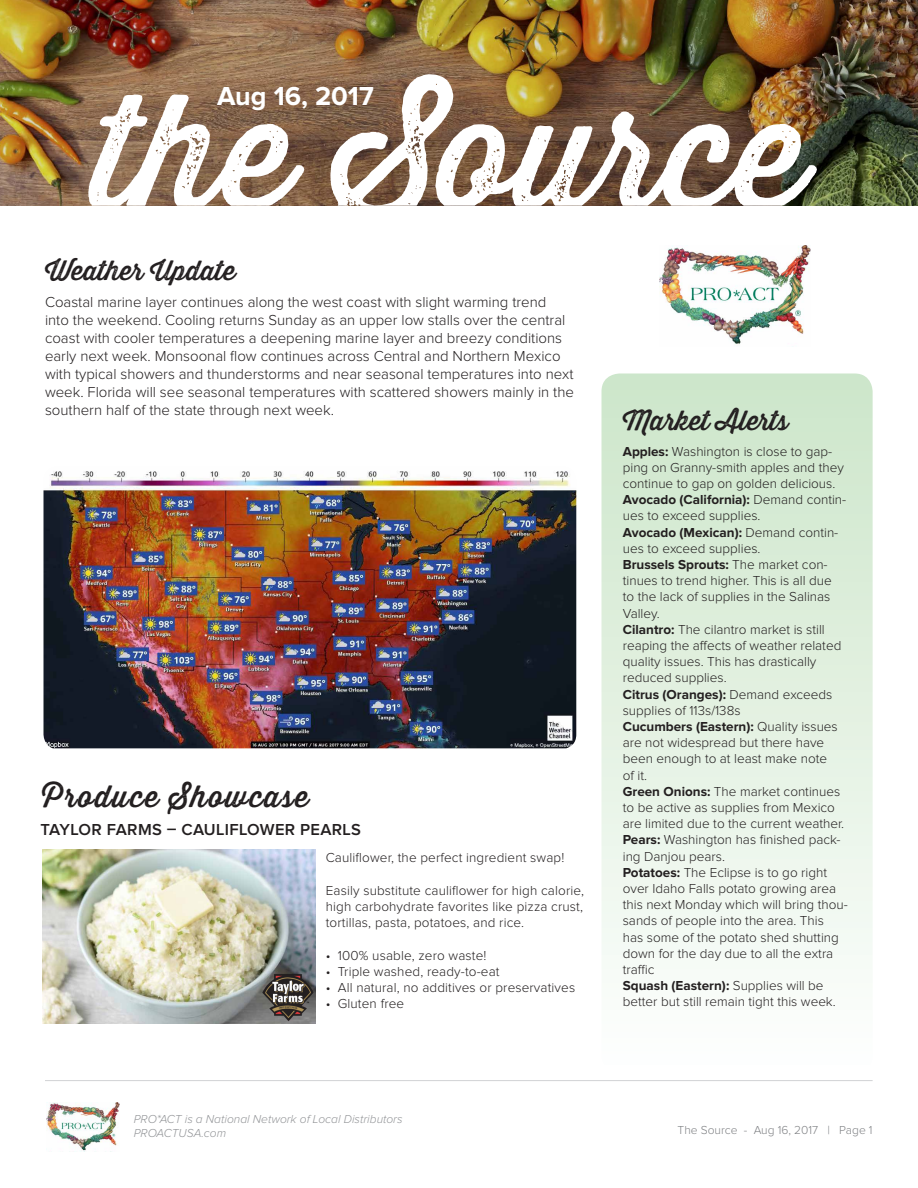
<style>
.page{position:relative;width:918px;height:1188px;background:#fff}
.page>*{position:absolute;margin:0;border:0;box-sizing:border-box;transform-origin:0 0}
.t1{font:30px "Thirsty Rough Reg";letter-spacing:.05em;color:#231f20}
.t2{font:27px "Thirsty Rough Reg One";color:#231f20}
.t3{font:700 27px "Proxima Nova";color:#fff}
.t4{font:600 16.5px "Proxima Nova";letter-spacing:.02em;color:#231f20}
.t5{font:300 15px/18px "Proxima Nova";color:#231f20}
.t6{font:300 13.5px/16.2px "Proxima Nova";color:#231f20}
.t7{font:italic 300 12px/14.4px "Proxima Nova";color:#939598}
.t8{font:300 12px "Proxima Nova";color:#808285}
.s1{font-weight:700}
</style>
<div class="page">
<img style="left:46px;top:1102px;width:74px;height:49px">
<hr style="left:45px;top:1080px;width:828px;height:1px;background:#d1d2d4">
<img style="left:0;top:0;width:918px;height:206px">
<svg style="left:88px;top:74px;width:729px;height:132px"></svg>
<img style="left:660px;top:245px;width:151px;height:99px">
<img style="left:44px;top:471px;width:532px;height:277px">
<svg style="left:602px;top:374px;width:271px;height:581px"></svg>
<img style="left:42px;top:850px;width:273px;height:174px">
<img style="left:260px;top:972px;width:54px;height:50px">
<h2 class="t3" style="left:217px;top:80px;width:158px">Aug 16, 2017</h2>
<h2 class="t2" style="left:45px;top:251px;width:192px">Weather Update</h2>
<p class="t5" style="left:45px;top:294px;width:530px">Coastal marine layer continues along the west coast with slight warming trend into the weekend. Cooling returns Sunday as an upper low stalls over the central coast with cooler temperatures a deepening marine layer and breezy conditions early next week. Monsoonal flow continues across Central and Northern Mexico with typical showers and thunderstorms and near seasonal temperatures into next week. Florida will see seasonal temperatures with scattered showers mainly in the southern half of the state through next week.</p>
<h1 class="t1" style="left:42px;top:774px;width:268px">Produce Showcase</h1>
<p class="t4" style="left:40px;top:822px;width:322px">TAYLOR FARMS – CAULIFLOWER PEARLS</p>
<p class="t6" style="left:326px;top:850px;width:240px">Cauliflower, the perfect ingredient swap!</p>
<p class="t6" style="left:326px;top:883px;width:260px;text-align:justify">Easily substitute cauliflower for high calorie, high carbohydrate favorites like pizza crust, tortillas, pasta, potatoes, and rice.</p>
<p class="t6" style="left:326px;top:947px;width:162px">• 100% usable, zero waste!</p>
<p class="t6" style="left:326px;top:964px;width:175px">• Triple washed, ready-to-eat</p>
<p class="t6" style="left:326px;top:980px;width:251px">• All natural, no additives or preservatives</p>
<p class="t6" style="left:326px;top:996px;width:80px">• Gluten free</p>
<h2 class="t2" style="left:623px;top:401px;width:167px">Market Alerts</h2>
<p class="t6" style="left:623px;top:444px;width:227px"><span class="s1">Apples:</span> Washington is close to gap&shy;ping on Granny-smith apples and they continue to gap on golden delicious.<br><span class="s1">Avocado (California):</span> Demand contin&shy;ues to exceed supplies.<br><span class="s1">Avocado (Mexican):</span> Demand contin&shy;ues to exceed supplies.<br><span class="s1">Brussels Sprouts:</span> The market con&shy;tinues to trend higher. This is all due<br>to the lack of supplies in the Salinas<br>Valley.<br><span class="s1">Cilantro:</span> The cilantro market is still reaping the affects of weather related quality issues. This has drastically reduced supplies.<br><span class="s1">Citrus (Oranges):</span> Demand exceeds supplies of 113s/138s<br><span class="s1">Cucumbers (Eastern):</span> Quality issues are not widespread but there have been enough to at least make note<br>of it.<br><span class="s1">Green Onions:</span> The market continues to be active as supplies from Mexico are limited due to the current weather.<br><span class="s1">Pears:</span> Washington has finished pack&shy;ing Danjou pears.<br><span class="s1">Potatoes:</span> The Eclipse is to go right over Idaho Falls potato growing area this next Monday which will bring thou&shy;sands of people into the area. This<br>has some of the potato shed shutting down for the day due to all the extra traffic<br><span class="s1">Squash (Eastern):</span> Supplies will be better but still remain tight this week.</p>
<p class="t7" style="left:134px;top:1112px;width:270px">PRO*ACT is a National Network of Local Distributors<br>PROACTUSA.com</p>
<p class="t8" style="left:678px;top:1124px;width:196px">The Source - Aug 16, 2017 | Page 1</p>
</div>
